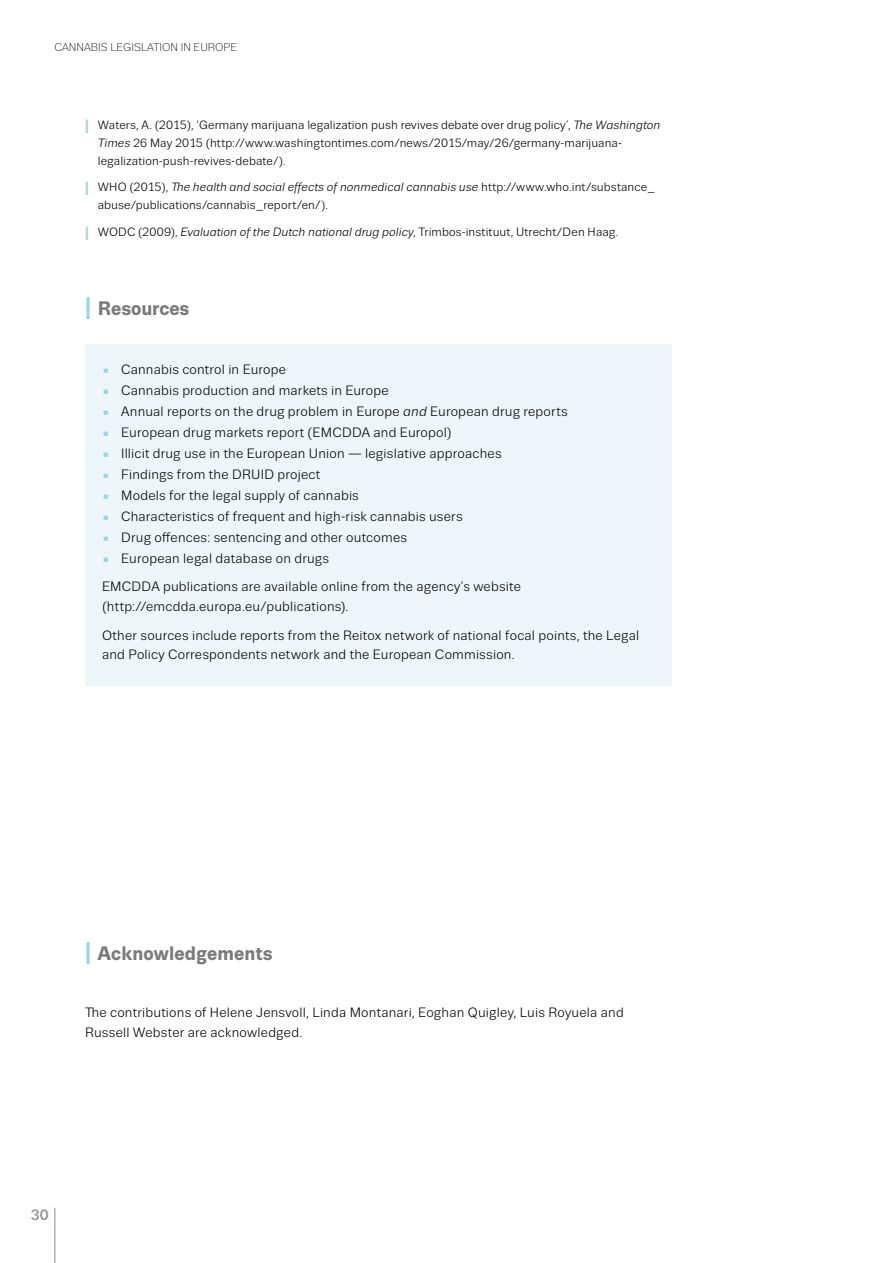
<style>
.page{position:relative;width:893px;height:1263px;background:#fff}
.page>*{position:absolute;margin:0;border:0;box-sizing:border-box;transform-origin:0 0}
.Headline_1{font:700 19.5px "Trivia Sans";letter-spacing:.005em;color:#7c7b7b}
.I_Headline{font:700 19.5px "Trivia Sans";letter-spacing:-.005em;color:#7c7b7b}
.t1{font:500 15px "Trivia Sans";color:#929292}
.Box_text{font:13.5px/19.5px "Trivia Sans";letter-spacing:.015em;color:#000}
.TEXT_Regular_9_13{font:13.5px/19.5px "Trivia Sans";letter-spacing:.015em;color:#000}
.BOX_Text{font:13.5px/19.5px "Trivia Sans";letter-spacing:.015em;color:#000}
.References{font:12px/18px "Trivia Sans";letter-spacing:.01em;color:#000}
.t2{font:300 11.25px "Trivia Sans";color:#000}
.s1{font-weight:700;font-size:19.2px;color:#98d4e4}
.s2{font-style:italic}
.s3{font-size:31.2px;color:#98d4e4}
</style>
<div class="page">
<hr style="left:55px;top:1208px;width:1px;height:55px;background:#929292">
<div style="left:85px;top:344px;width:587px;height:342px;background:#edf7fb"></div>
<p class="t2" style="left:55px;top:42px;width:184px">CANNABIS LEGISLATION IN EUROPE</p>
<p class="References" style="left:98px;top:116px;width:564px;text-indent:-13px"><span class="s1">I</span> Waters, A. (2015), ‘Germany marijuana legalization push revives debate over drug policy’, <span class="s2">The Washington<br>Times</span> 26 May 2015 (http://www.washingtontimes.com/news/2015/may/26/germany-marijuana&shy;legalization-push-revives-debate/).</p>
<p class="References" style="left:98px;top:178px;width:558px;text-indent:-13px"><span class="s1">I</span> WHO (2015), <span class="s2">The health and social effects of nonmedical cannabis use</span> http://www.who.int/substance_ abuse/publications/cannabis_report/en/).</p>
<p class="References" style="left:85px;top:223px;width:535px"><span class="s1">I</span> WODC (2009), <span class="s2">Evaluation of the Dutch national drug policy</span>, Trimbos-instituut, Utrecht/Den Haag.</p>
<p class="I_Headline" style="left:85px;top:298px;width:106px"><span class="s3">I</span> Resources</p>
<p class="Box_text" style="left:121px;top:360px;width:166px">Cannabis control in Europe</p>
<p class="Box_text" style="left:121px;top:381px;width:269px">Cannabis production and markets in Europe</p>
<p class="Box_text" style="left:121px;top:402px;width:448px">Annual reports on the drug problem in Europe <span class="s2">and</span> European drug reports</p>
<p class="Box_text" style="left:121px;top:423px;width:332px">European drug markets report (EMCDDA and Europol)</p>
<p class="Box_text" style="left:121px;top:444px;width:382px">Illicit drug use in the European Union — legislative approaches</p>
<p class="Box_text" style="left:121px;top:465px;width:200px">Findings from the DRUID project</p>
<p class="Box_text" style="left:121px;top:486px;width:239px">Models for the legal supply of cannabis</p>
<p class="Box_text" style="left:121px;top:507px;width:343px">Characteristics of frequent and high-risk cannabis users</p>
<p class="Box_text" style="left:121px;top:528px;width:287px">Drug offences: sentencing and other outcomes</p>
<p class="Box_text" style="left:121px;top:549px;width:210px">European legal database on drugs</p>
<p class="BOX_Text" style="left:102px;top:577px;width:420px">EMCDDA publications are available online from the agency’s website (http://emcdda.europa.eu/publications).</p>
<p class="Box_text" style="left:102px;top:626px;width:539px">Other sources include reports from the Reitox network of national focal points, the Legal and Policy Correspondents network and the European Commission.</p>
<p class="Headline_1" style="left:85px;top:943px;width:189px"><span class="s3">I</span> Acknowledgements</p>
<p class="TEXT_Regular_9_13" style="left:85px;top:1003px;width:540px">The contributions of Helene Jensvoll, Linda Montanari, Eoghan Quigley, Luis Royuela and<br>Russell Webster are acknowledged.</p>
<p class="t1" style="left:31px;top:1207px;width:19px">30</p>
</div>
